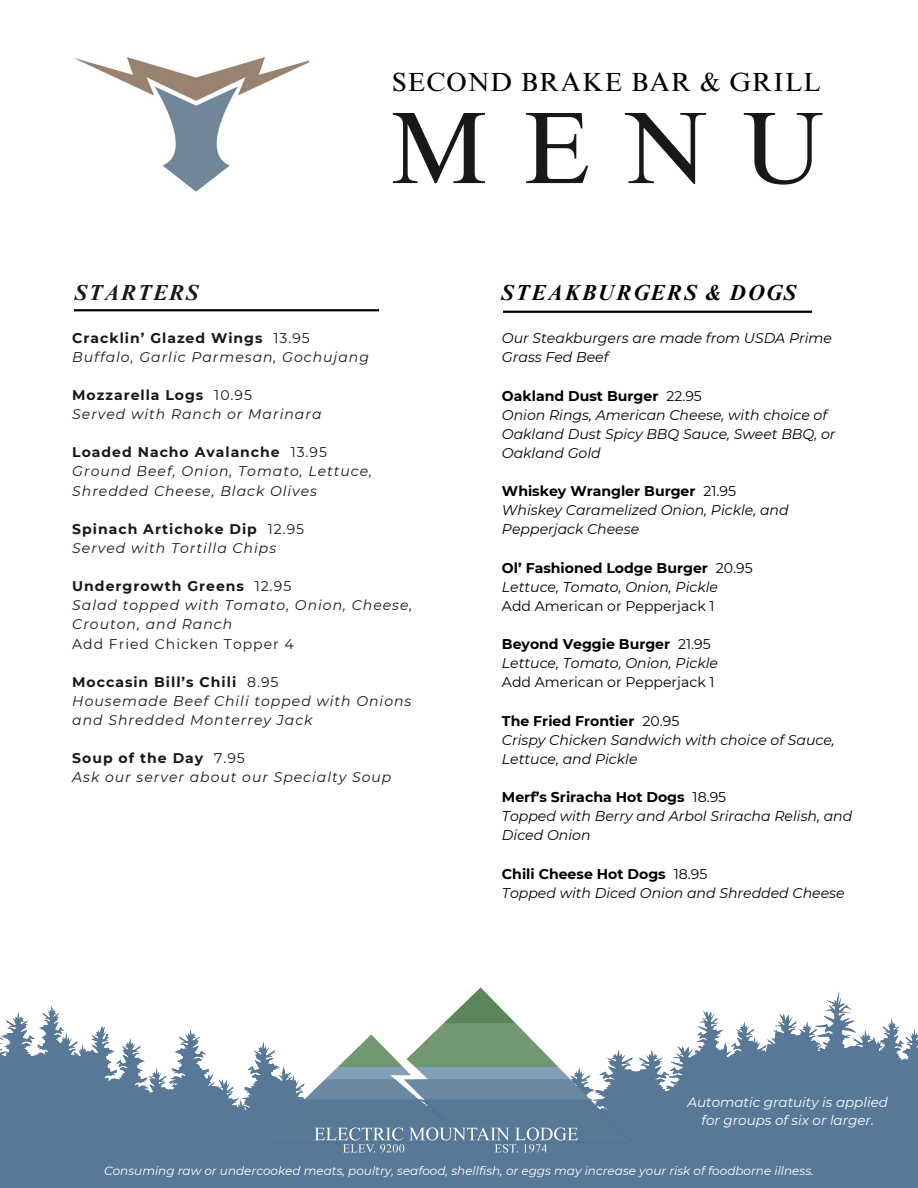
<style>
.page{position:relative;width:918px;height:1188px;background:#fff}
.page>*{position:absolute;margin:0;border:0;box-sizing:border-box;transform-origin:0 0}
.t1{font:102px "Times NRMT Pro";color:#181818}
.t2{font:26.25px "Times NRMT Pro";letter-spacing:.045em;color:#000}
.t3{font:italic 700 21.75px "Times NRMT Pro";letter-spacing:.07em;color:#000}
.t4{font:italic 700 21.75px "Times NRMT Pro";letter-spacing:.05em;color:#181818}
.t5{font:italic 14.1px/19.2px "Montserrat";letter-spacing:.07em;color:#181818}
.t6{font:italic 14.1px/19.2px "Montserrat";color:#000}
.t7{font:14.1px/19.2px "Montserrat";color:#000}
.t8{font:13.5px "Montserrat";color:#fff}
.t9{font:italic 13.5px/18px "Montserrat";color:#fff;text-align:center}
.t10{font:italic 12px "Montserrat";color:#fff}
.s1{font-weight:700;font-style:normal}
.s2{font-style:normal}
.s3{font-weight:700}
.s4{font-style:italic}
</style>
<div class="page">
<img style="left:74px;top:57px;width:236px;height:135px">
<hr style="left:503px;top:311px;width:309px;height:2px;background:#000">
<svg style="left:0;top:991px;width:918px;height:197px;fill:#577896"></svg>
<img style="left:234px;top:987px;width:423px;height:201px">
<hr style="left:74px;top:309px;width:305px;height:2px;background:#000">
<h4 class="t2" style="left:392px;top:72px;width:430px">SECOND BRAKE BAR &amp; GRILL</h4>
<h3 class="t1" style="left:388px;top:110px;width:438px">MENU</h3>
<h4 class="t4" style="left:74px;top:284px;width:126px">STARTERS</h4>
<h4 class="t5" style="left:72px;top:328px;width:298px"><span class="s1">Cracklin’ Glazed Wings</span> <span class="s2">13.95<br></span>Buffalo, Garlic Parmesan, Gochujang</h4>
<h4 class="t5" style="left:72px;top:385px;width:251px"><span class="s1">Mozzarella Logs</span> <span class="s2">10.95<br></span>Served with Ranch or Marinara</h4>
<h4 class="t5" style="left:72px;top:443px;width:301px"><span class="s1">Loaded Nacho Avalanche</span> <span class="s2">13.95<br></span>Ground Beef, Onion, Tomato, Lettuce,<br>Shredded Cheese, Black Olives</h4>
<h4 class="t5" style="left:72px;top:519px;width:233px"><span class="s1">Spinach Artichoke Dip</span> <span class="s2">12.95<br></span>Served with Tortilla Chips</h4>
<h4 class="t5" style="left:72px;top:577px;width:342px"><span class="s1">Undergrowth Greens</span> <span class="s2">12.95<br></span>Salad topped with Tomato, Onion, Cheese,<br>Crouton, and Ranch<br><span class="s2">Add Fried Chicken Topper 4</span></h4>
<h4 class="t5" style="left:72px;top:672px;width:341px"><span class="s1">Moccasin Bill’s Chili</span> <span class="s2">8.95<br></span>Housemade Beef Chili topped with Onions and Shredded Monterrey Jack</h4>
<p class="t5" style="left:72px;top:749px;width:321px"><span class="s1">Soup of the Day</span> <span class="s2">7.95<br></span>Ask our server about our Specialty Soup</p>
<p class="t3" style="left:501px;top:284px;width:297px">STEAKBURGERS &amp; DOGS</p>
<h2 class="t6" style="left:502px;top:329px;width:332px">Our Steakburgers are made from USDA Prime<br>Grass Fed Beef</h2>
<h1 class="t6" style="left:502px;top:386px;width:335px"><span class="s1">Oakland Dust Burger</span> <span class="s2">22.95<br></span>Onion Rings, American Cheese, with choice of<br>Oakland Dust Spicy BBQ Sauce, Sweet BBQ, or<br>Oakland Gold</h1>
<h3 class="t6" style="left:502px;top:482px;width:288px"><span class="s1">Whiskey Wrangler Burger</span> <span class="s2">21.95<br></span>Whiskey Caramelized Onion, Pickle, and<br>Pepperjack Cheese</h3>
<h4 class="t7" style="left:502px;top:558px;width:252px"><span class="s3">Ol’ Fashioned Lodge Burger</span> 20.95<br><span class="s4">Lettuce, Tomato, Onion, Pickle<br></span>Add American or Pepperjack 1</h4>
<h4 class="t7" style="left:502px;top:635px;width:218px"><span class="s3">Beyond Veggie Burger</span> 21.95<br><span class="s4">Lettuce, Tomato, Onion, Pickle<br></span>Add American or Pepperjack 1</h4>
<h4 class="t6" style="left:502px;top:711px;width:334px"><span class="s1">The Fried Frontier</span> <span class="s2">20.95<br></span>Crispy Chicken Sandwich with choice of Sauce,<br>Lettuce, and Pickle</h4>
<h4 class="t6" style="left:502px;top:788px;width:352px"><span class="s1">Merf’s Sriracha Hot Dogs</span> <span class="s2">18.95<br></span>Topped with Berry and Arbol Sriracha Relish, and<br>Diced Onion</h4>
<h4 class="t6" style="left:502px;top:864px;width:344px"><span class="s1">Chili Cheese Hot Dogs</span> <span class="s2">18.95<br></span>Topped with Diced Onion and Shredded Cheese</h4>
<p class="t9" style="left:687px;top:1093px;width:202px">Automatic gratuity is applied for groups of six or larger.</p>
<h4 class="t8" style="left:63px;top:1162px;width:794px">Consuming raw or undercooked meats, poultry, seafood, shellfish, or eggs may increase your risk of foodborne illness.</h4>
<p class="t10" style="left:104px;top:1163px;width:711px">Consuming raw or undercooked meats, poultry, seafood, shellfish, or eggs may increase your risk of foodborne illness.</p>
</div>
